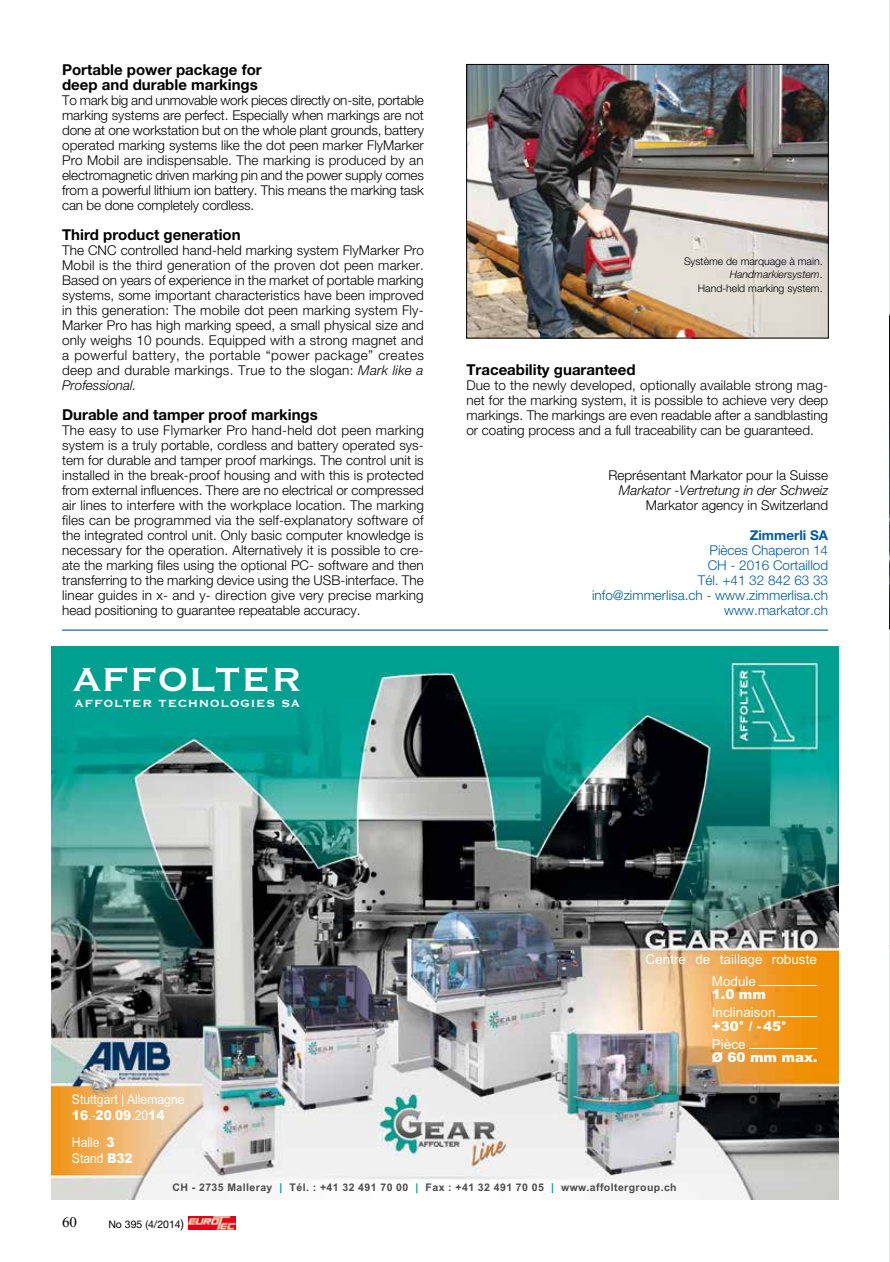
<style>
.page{position:relative;width:890px;height:1262px;background:#fff}
.page>*{position:absolute;margin:0;border:0;box-sizing:border-box;transform-origin:0 0}
.t1{font:700 43.8px "Copperplate Gothic BT";color:#fff}
.t2{font:700 16.65px "Copperplate Gothic BT";letter-spacing:.01em;color:#fff}
.t3{font:700 15px/15px "Helvetica Neue";color:#000}
.t4{font:300 13.5px/15px "Helvetica Neue";color:#000;text-align:justify}
.t5{font:300 13.5px/15px "Helvetica Neue";color:#005aa2;text-align:right}
.t6{font:13.5px/16.2px "Arial";color:#fff;scale:.9 1}
.t7{font:13.5px/21.8px "Arial";color:#fff;text-align:center}
.t8{font:italic 300 13.5px "Helvetica Neue";color:#000}
.t9{font:900 13.5px "Arial";color:#fff}
.t10{font:700 13.5px "Helvetica Neue";color:#005aa2}
.t11{font:700 10.5px "Arial";letter-spacing:.04em;color:#4b4b4d}
.t12{font:300 10.5px/13.5px "Helvetica Neue";color:#000;text-align:right}
.t13{font:10.5px "Helvetica Neue";color:#000}
.s1{font-style:italic}
.s2{font-weight:900}
.s3{color:#009c8f}
.s4{font-size:12px}
</style>
<div class="page">
<hr style="left:889px;top:0;width:1px;height:1261px;background:#e3e4e4">
<img style="left:889px;top:315px;width:1px;height:314px">
<img style="left:468px;top:66px;width:358px;height:270px">
<div style="left:466px;top:64px;width:362px;height:274px;border:1px solid #000"></div>
<img style="left:51px;top:646px;width:787px;height:553px">
<hr style="left:758px;top:984px;width:59px;height:1px;background:#fff">
<hr style="left:777px;top:1016px;width:40px;height:1px;background:#fff">
<hr style="left:748px;top:1047px;width:69px;height:1px;background:#fff">
<hr style="left:62px;top:629px;width:765px;height:1px;background:#005aa2">
<svg style="left:235px;top:1216px;width:1px;height:12px"></svg>
<img style="left:188px;top:1216px;width:47px;height:12px">
<p class="t3" style="left:62px;top:62px;width:201px">Portable power package for deep and durable markings</p>
<p class="t4" style="left:62px;top:92px;width:363px">To mark big and unmovable work pieces directly on-site, portable marking systems are perfect. Especially when markings are not done at one workstation but on the whole plant grounds, battery operated marking systems like the dot peen marker FlyMarker Pro Mobil are indispensable. The marking is produced by an electromagnetic driven marking pin and the power supply comes from a powerful lithium ion battery. This means the marking task can be done completely cordless.</p>
<p class="t3" style="left:62px;top:227px;width:180px">Third product generation</p>
<p class="t4" style="left:62px;top:242px;width:363px">The CNC controlled hand-held marking system FlyMarker Pro Mobil is the third generation of the proven dot peen marker.<br>Based on years of experience in the market of portable marking systems, some important characteristics have been improved in this generation: The mobile dot peen marking system Fly-Marker Pro has high marking speed, a small physical size and only weighs 10 pounds. Equipped with a strong magnet and a powerful battery, the portable “power package” creates deep and durable markings. True to the slogan: <span class="s1">Mark like a Professional.</span></p>
<p class="t3" style="left:62px;top:407px;width:257px">Durable and tamper proof markings</p>
<p class="t4" style="left:62px;top:422px;width:363px">The easy to use Flymarker Pro hand-held dot peen marking system is a truly portable, cordless and battery operated sys&shy;tem for durable and tamper proof markings. The control unit is installed in the break-proof housing and with this is protected from external influences. There are no electrical or compressed air lines to interfere with the workplace location. The marking files can be programmed via the self-explanatory software of the integrated control unit. Only basic computer knowledge is necessary for the operation. Alternatively it is possible to cre&shy;ate the marking files using the optional PC- software and then transferring to the marking device using the USB-interface. The linear guides in x- and y- direction give very precise marking head positioning to guarantee repeatable accuracy.</p>
<h1 class="t1" style="left:73px;top:655px;width:230px">AFFOLTER</h1>
<p class="t2" style="left:74px;top:693px;width:227px">affolter technologies sa</p>
<p class="t12" style="left:683px;top:254px;width:140px">Système de marquage à main.<br><span class="s1">Handmarkiersystem</span>.<br>Hand-held marking system.</p>
<p class="t3" style="left:466px;top:362px;width:171px">Traceability guaranteed</p>
<p class="t4" style="left:466px;top:377px;width:363px">Due to the newly developed, optionally available strong mag&shy;net for the marking system, it is possible to achieve very deep markings. The markings are even readable after a sandblasting or coating process and a full traceability can be guaranteed.</p>
<p class="t4" style="left:608px;top:467px;width:221px">Représentant Markator pour la Suisse</p>
<p class="t8" style="left:618px;top:482px;width:211px">Markator -Vertretung in der Schweiz</p>
<p class="t4" style="left:645px;top:497px;width:184px">Markator agency in Switzerland</p>
<p class="t10" style="left:749px;top:527px;width:80px">Zimmerli SA</p>
<p class="t5" style="left:592px;top:542px;width:237px">Pièces Chaperon 14<br>CH - 2016 Cortaillod<br>Tél. +41 32 842 63 33 info@zimmerlisa.ch - www.zimmerlisa.ch www.markator.ch</p>
<p class="t6" style="left:72px;top:1091px;width:127px">Stuttgart | Allemagne<br><span class="s2">16</span>.-<span class="s2">20</span>.<span class="s2">09</span>.20<span class="s2">14</span></p>
<p class="t6" style="left:72px;top:1133px;width:69px">Halle <span class="s2">3<br></span>Stand <span class="s2">B32</span></p>
<p class="t7" style="left:645px;top:948px;width:173px">Centre de taillage robuste<br>Module</p>
<p class="t9" style="left:711px;top:984px;width:55px">1.0 mm</p>
<p class="t7" style="left:711px;top:1001px;width:65px">Inclinaison</p>
<p class="t9" style="left:711px;top:1015px;width:76px">+30° / - 45°</p>
<p class="t7" style="left:711px;top:1033px;width:35px">Pièce</p>
<p class="t9" style="left:711px;top:1047px;width:107px">Ø 60 mm max.</p>
<p class="t11" style="left:172px;top:1180px;width:505px">CH - 2735 Malleray <span class="s3">|</span> Tél. : +41 32 491 70 00 <span class="s3">|</span> Fax : +41 32 491 70 05 <span class="s3">|</span> www.affoltergroup.ch</p>
<p class="t13" style="left:108px;top:1218px;width:77px">No 395 (4/2014<span class="s4">)</span></p>
</div>
